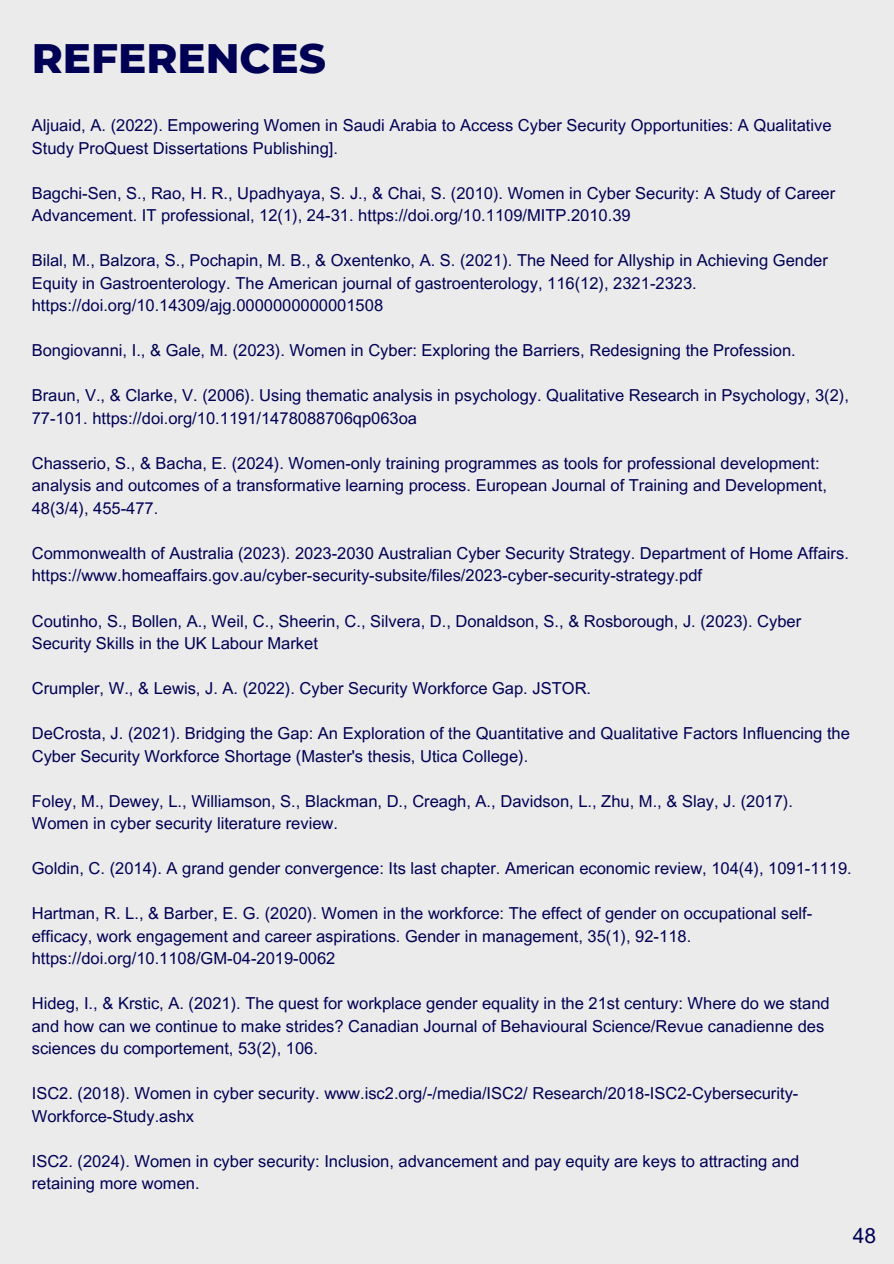
<style>
.page{position:relative;width:894px;height:1264px;background:#fff}
.page>*{position:absolute;margin:0;border:0;box-sizing:border-box;transform-origin:0 0}
.t1{font:800 42px "Montserrat";color:#000054}
.t2{font:21px "Arial MT Pro";color:#000054}
.t3{font:16.5px/22.5px "Arial MT Pro";color:#000054}
</style>
<div class="page">
<div style="left:0;top:0;width:893px;height:1263px;background:#ebebeb"></div>
<h1 class="t1" style="left:32px;top:32px;width:296px">REFERENCES</h1>
<p class="t3" style="left:32px;top:116px;width:801px">Aljuaid, A. (2022). Empowering Women in Saudi Arabia to Access Cyber Security Opportunities: A Qualitative<br>Study ProQuest Dissertations Publishing].</p>
<p class="t3" style="left:32px;top:184px;width:804px">Bagchi-Sen, S., Rao, H. R., Upadhyaya, S. J., &amp; Chai, S. (2010). Women in Cyber Security: A Study of Career<br>Advancement. IT professional, 12(1), 24-31. https://doi.org/10.1109/MITP.2010.39</p>
<p class="t3" style="left:32px;top:251px;width:797px">Bilal, M., Balzora, S., Pochapin, M. B., &amp; Oxentenko, A. S. (2021). The Need for Allyship in Achieving Gender<br>Equity in Gastroenterology. The American journal of gastroenterology, 116(12), 2321-2323. https://doi.org/10.14309/ajg.0000000000001508</p>
<p class="t3" style="left:32px;top:341px;width:765px">Bongiovanni, I., &amp; Gale, M. (2023). Women in Cyber: Exploring the Barriers, Redesigning the Profession.</p>
<p class="t3" style="left:32px;top:386px;width:818px">Braun, V., &amp; Clarke, V. (2006). Using thematic analysis in psychology. Qualitative Research in Psychology, 3(2),<br>77-101. https://doi.org/10.1191/1478088706qp063oa</p>
<p class="t3" style="left:32px;top:454px;width:796px">Chasserio, S., &amp; Bacha, E. (2024). Women-only training programmes as tools for professional development: analysis and outcomes of a transformative learning process. European Journal of Training and Development,<br>48(3/4), 455-477.</p>
<p class="t3" style="left:32px;top:544px;width:818px">Commonwealth of Australia (2023). 2023-2030 Australian Cyber Security Strategy. Department of Home Affairs. https://www.homeaffairs.gov.au/cyber-security-subsite/files/2023-cyber-security-strategy.pdf</p>
<p class="t3" style="left:32px;top:611px;width:770px">Coutinho, S., Bollen, A., Weil, C., Sheerin, C., Silvera, D., Donaldson, S., &amp; Rosborough, J. (2023). Cyber<br>Security Skills in the UK Labour Market</p>
<p class="t3" style="left:32px;top:679px;width:560px">Crumpler, W., &amp; Lewis, J. A. (2022). Cyber Security Workforce Gap. JSTOR.</p>
<p class="t3" style="left:32px;top:724px;width:819px">DeCrosta, J. (2021). Bridging the Gap: An Exploration of the Quantitative and Qualitative Factors Influencing the<br>Cyber Security Workforce Shortage (Master's thesis, Utica College).</p>
<p class="t3" style="left:32px;top:791px;width:762px">Foley, M., Dewey, L., Williamson, S., Blackman, D., Creagh, A., Davidson, L., Zhu, M., &amp; Slay, J. (2017).<br>Women in cyber security literature review.</p>
<p class="t3" style="left:32px;top:859px;width:821px">Goldin, C. (2014). A grand gender convergence: Its last chapter. American economic review, 104(4), 1091-1119.</p>
<p class="t3" style="left:32px;top:904px;width:781px">Hartman, R. L., &amp; Barber, E. G. (2020). Women in the workforce: The effect of gender on occupational self&shy;efficacy, work engagement and career aspirations. Gender in management, 35(1), 92-118. https://doi.org/10.1108/GM-04-2019-0062</p>
<p class="t3" style="left:32px;top:994px;width:799px">Hideg, I., &amp; Krstic, A. (2021). The quest for workplace gender equality in the 21st century: Where do we stand and how can we continue to make strides? Canadian Journal of Behavioural Science/Revue canadienne des sciences du comportement, 53(2), 106.</p>
<p class="t3" style="left:32px;top:1084px;width:768px">ISC2. (2018). Women in cyber security. www.isc2.org/-/media/ISC2/ Research/2018-ISC2-Cybersecurity-<br>Workforce-Study.ashx</p>
<p class="t3" style="left:32px;top:1151px;width:769px">ISC2. (2024). Women in cyber security: Inclusion, advancement and pay equity are keys to attracting and retaining more women.</p>
<p class="t2" style="left:852px;top:1227px;width:25px">48</p>
</div>
